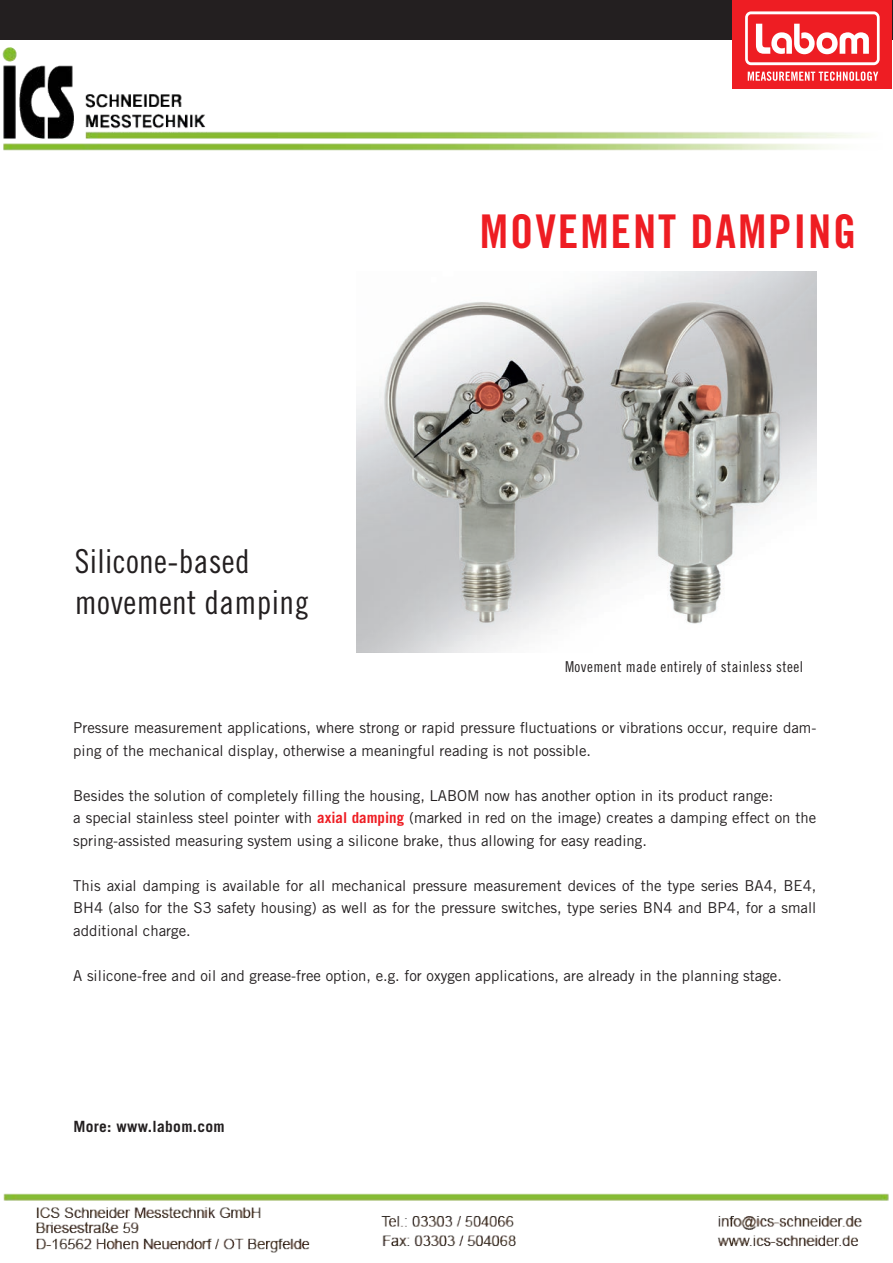
<style>
.page{position:relative;width:893px;height:1263px;background:#fff}
.page>*{position:absolute;margin:0;border:0;box-sizing:border-box;transform-origin:0 0}
.t1{font:46.5px "Trade Gothic LT Pro Bd Cn 20";letter-spacing:.04em;color:#ee1d23}
.t2{font:33px "Trade Gothic LT Pro Cn 18";letter-spacing:.01em;color:#231f20}
.t3{font:700 15.45px "Trade Gothic LT Pro";letter-spacing:.02em;color:#231f20}
.t4{font:15px/22.5px "Trade Gothic LT Pro";color:#231f20}
.t5{font:15px "Trade Gothic LT Pro Cn 18";letter-spacing:.03em;color:#231f20}
.s1{font-weight:700;color:#ee1d23}
</style>
<div class="page">
<img style="left:356px;top:271px;width:460px;height:381px">
<div style="left:0;top:0;width:893px;height:40px;background:#231f20"></div>
<div style="left:733px;top:0;width:159px;height:89px;background:#ee1d23"></div>
<svg style="left:745px;top:11px;width:135px;height:37px"></svg>
<img style="left:2px;top:48px;width:878px;height:103px">
<img style="left:3px;top:1193px;width:886px;height:60px">
<p class="t2" style="left:75px;top:542px;width:176px">Silicone-based</p>
<p class="t2" style="left:75px;top:583px;width:236px">movement damping</p>
<p class="t1" style="left:480px;top:203px;width:378px">MOVEMENT DAMPING</p>
<p class="t5" style="left:565px;top:658px;width:239px">Movement made entirely of stainless steel</p>
<p class="t4" style="left:73px;top:716px;width:745px">Pressure measurement applications, where strong or rapid pressure fluctuations or vibrations occur, require dam&shy;ping of the mechanical display, otherwise a meaningful reading is not possible.</p>
<p class="t4" style="left:73px;top:784px;width:701px">Besides the solution of completely filling the housing, LABOM now has another option in its product range:</p>
<p class="t4" style="left:73px;top:806px;width:745px">a special stainless steel pointer with <span class="s1">axial damping</span> (marked in red on the image) creates a damping effect on the spring-assisted measuring system using a silicone brake, thus allowing for easy reading.</p>
<p class="t4" style="left:73px;top:874px;width:745px;text-align:justify">This axial damping is available for all mechanical pressure measurement devices of the type series BA4, BE4, BH4 (also for the S3 safety housing) as well as for the pressure switches, type series BN4 and BP4, for a small additional charge.</p>
<p class="t4" style="left:73px;top:964px;width:710px">A silicone-free and oil and grease-free option, e.g. for oxygen applications, are already in the planning stage.</p>
<p class="t3" style="left:73px;top:1117px;width:153px">More: www.labom.com</p>
</div>
